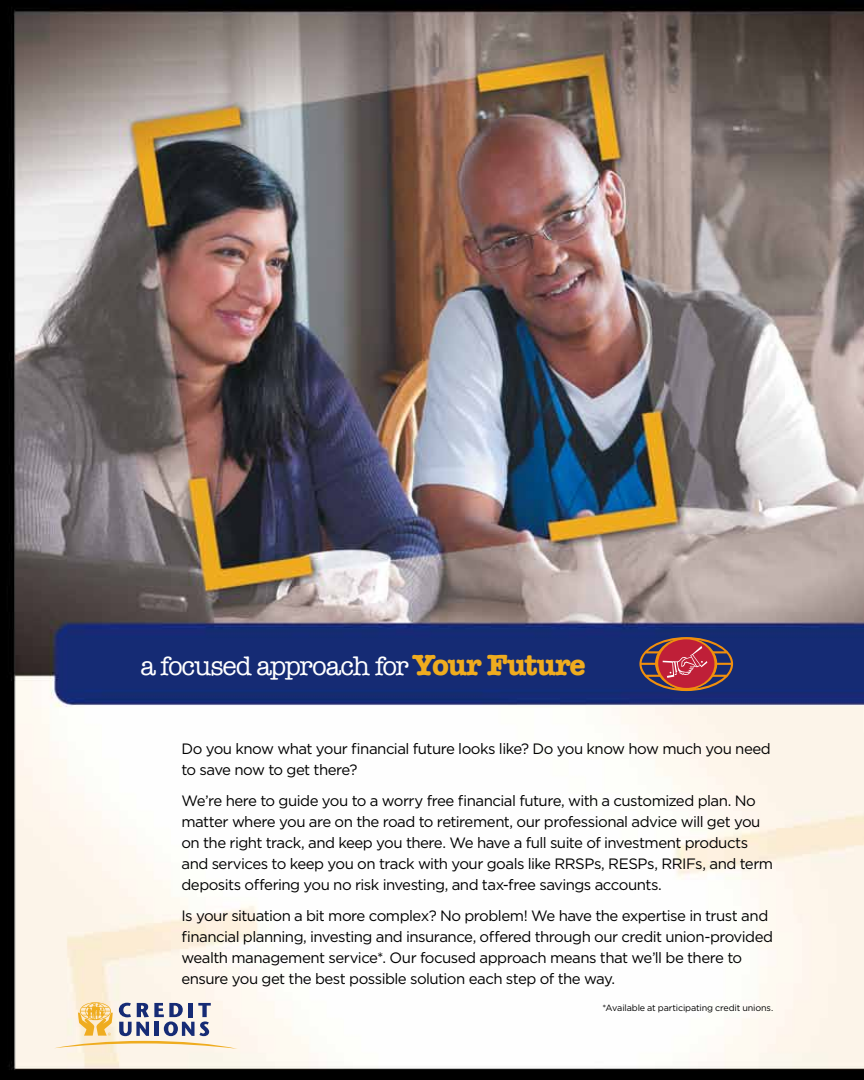
<style>
.page{position:relative;width:864px;height:1080px;background:#fff}
.page>*{position:absolute;margin:0;border:0;box-sizing:border-box;transform-origin:0 0}
.t1{font:27px "American Typewriter";letter-spacing:-.045em;color:#fff}
.t2{font:15px/21px "Gotham";letter-spacing:-.035em;color:#000}
.t3{font:9px "Gotham";letter-spacing:-.015em;color:#000}
.s1{font-weight:700;font-size:30px;color:#efac1f}
</style>
<div class="page">
<img style="left:0;top:0;width:864px;height:1080px">
<svg style="left:639px;top:637px;width:94px;height:54px;background:#89414e"></svg>
<svg style="left:54px;top:1002px;width:184px;height:47px;background:#d7cdbf"></svg>
<h1 class="t1" style="left:140px;top:651px;width:447px">a focused approach for <span class="s1">Your Future</span></h1>
<p class="t2" style="left:181px;top:738px;width:591px">Do you know what your financial future looks like? Do you know how much you need to save now to get there?</p>
<p class="t2" style="left:181px;top:790px;width:593px">We’re here to guide you to a worry free financial future, with a customized plan. No matter where you are on the road to retirement, our professional advice will get you on the right track, and keep you there. We have a full suite of investment products and services to keep you on track with your goals like RRSPs, RESPs, RRIFs, and term deposits offering you no risk investing, and tax-free savings accounts.</p>
<p class="t2" style="left:181px;top:905px;width:593px">Is your situation a bit more complex? No problem! We have the expertise in trust and financial planning, investing and insurance, offered through our credit union-provided wealth management service*. Our focused approach means that we’ll be there to ensure you get the best possible solution each step of the way.</p>
<p class="t3" style="left:603px;top:1002px;width:172px">*Available at participating credit unions.</p>
</div>
